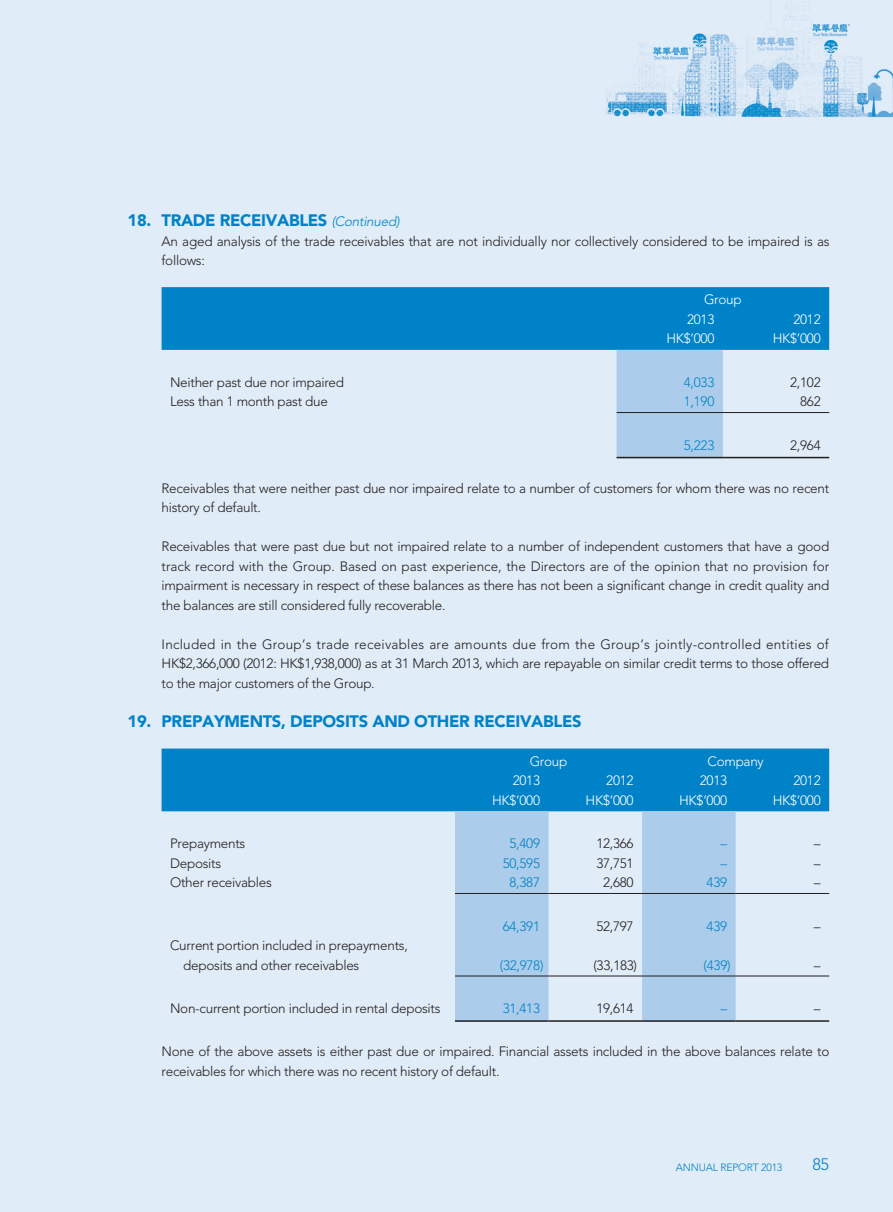
<style>
.page{position:relative;width:893px;height:1212px;background:#e0ecf7}
.page>*{position:absolute;margin:0;border:0;box-sizing:border-box;transform-origin:0 0}
.t1{font:900 16.5px "Avenir LT Std";letter-spacing:-.02em;color:#0082c8}
.t2{font:300 16.5px "Avenir LT Std";color:#0082c8}
.t3{font:300 13.5px/19.5px "Avenir LT Std";letter-spacing:-.02em;color:#231f20}
.t4{font:300 13.5px/19.5px "Avenir LT Std";letter-spacing:-.02em;color:#fff}
.t5{font:300 13.5px "Avenir LT Std";letter-spacing:-.02em;color:#0082c8}
.t6{font:300 10.5px "Avenir LT Std";letter-spacing:-.02em;color:#0082c8}
.s1{font-weight:300;font-style:italic;font-size:13.5px}
</style>
<div class="page">
<svg style="left:162px;top:287px;width:667px;height:171px;background:#88c1e4"></svg>
<hr style="left:617px;top:412px;width:106px;height:1px;background:#231f20">
<hr style="left:723px;top:412px;width:106px;height:1px;background:#231f20">
<hr style="left:617px;top:457px;width:106px;height:1px;background:#231f20">
<hr style="left:723px;top:457px;width:106px;height:1px;background:#231f20">
<div style="left:162px;top:748px;width:667px;height:63px;background:#0082c8"></div>
<svg style="left:455px;top:811px;width:281px;height:209px;background:#bcd6ed"></svg>
<hr style="left:455px;top:893px;width:94px;height:1px;background:#231f20">
<hr style="left:549px;top:893px;width:93px;height:1px;background:#231f20">
<hr style="left:642px;top:893px;width:94px;height:1px;background:#231f20">
<hr style="left:736px;top:893px;width:93px;height:1px;background:#231f20">
<hr style="left:455px;top:975px;width:94px;height:1px;background:#231f20">
<hr style="left:549px;top:975px;width:93px;height:1px;background:#231f20">
<hr style="left:642px;top:975px;width:94px;height:1px;background:#231f20">
<hr style="left:736px;top:975px;width:93px;height:1px;background:#231f20">
<hr style="left:455px;top:1020px;width:94px;height:2px;background:#231f20">
<hr style="left:549px;top:1020px;width:93px;height:2px;background:#231f20">
<hr style="left:642px;top:1020px;width:94px;height:2px;background:#231f20">
<hr style="left:736px;top:1020px;width:93px;height:2px;background:#231f20">
<p class="t1" style="left:128px;top:211px;width:273px">18. TRADE RECEIVABLES <span class="s1">(Continued)</span></p>
<p class="t3" style="left:162px;top:231px;width:669px">An aged analysis of the trade receivables that are not individually nor collectively considered to be impaired is as follows:</p>
<p class="t4" style="left:687px;top:290px;width:56px;text-indent:17px">Group<br>2013</p>
<p class="t4" style="left:793px;top:309px;width:29px">2012</p>
<p class="t4" style="left:666px;top:329px;width:49px">HK$’000</p>
<p class="t4" style="left:773px;top:329px;width:49px">HK$’000</p>
<p class="t3" style="left:170px;top:372px;width:176px">Neither past due nor impaired</p>
<p class="t5" style="left:684px;top:374px;width:32px">4,033</p>
<p class="t3" style="left:790px;top:372px;width:32px">2,102</p>
<p class="t3" style="left:170px;top:392px;width:159px">Less than 1 month past due</p>
<p class="t5" style="left:684px;top:393px;width:32px">1,190</p>
<p class="t3" style="left:800px;top:392px;width:22px">862</p>
<p class="t5" style="left:684px;top:437px;width:32px">5,223</p>
<p class="t3" style="left:790px;top:435px;width:32px">2,964</p>
<p class="t3" style="left:162px;top:478px;width:669px">Receivables that were neither past due nor impaired relate to a number of customers for whom there was no recent history of default.</p>
<p class="t3" style="left:162px;top:537px;width:669px;text-align:justify">Receivables that were past due but not impaired relate to a number of independent customers that have a good track record with the Group. Based on past experience, the Directors are of the opinion that no provision for impairment is necessary in respect of these balances as there has not been a significant change in credit quality and the balances are still considered fully recoverable.</p>
<p class="t3" style="left:162px;top:634px;width:669px;text-align:justify">Included in the Group’s trade receivables are amounts due from the Group’s jointly-controlled entities of HK$2,366,000 (2012: HK$1,938,000) as at 31 March 2013, which are repayable on similar credit terms to those offered to the major customers of the Group.</p>
<p class="t1" style="left:128px;top:711px;width:456px">19. PREPAYMENTS, DEPOSITS AND OTHER RECEIVABLES</p>
<p class="t4" style="left:530px;top:751px;width:39px">Group</p>
<p class="t4" style="left:707px;top:751px;width:58px">Company</p>
<p class="t4" style="left:513px;top:771px;width:29px">2013</p>
<p class="t4" style="left:606px;top:771px;width:29px">2012</p>
<p class="t4" style="left:700px;top:771px;width:29px">2013</p>
<p class="t4" style="left:793px;top:771px;width:29px">2012</p>
<p class="t4" style="left:492px;top:790px;width:49px">HK$’000</p>
<p class="t4" style="left:586px;top:790px;width:49px">HK$’000</p>
<p class="t4" style="left:679px;top:790px;width:49px">HK$’000</p>
<p class="t4" style="left:773px;top:790px;width:49px">HK$’000</p>
<p class="t3" style="left:170px;top:834px;width:77px">Prepayments</p>
<p class="t5" style="left:509px;top:835px;width:32px">5,409</p>
<p class="t3" style="left:596px;top:834px;width:39px">12,366</p>
<p class="t5" style="left:720px;top:835px;width:8px">–</p>
<p class="t3" style="left:814px;top:834px;width:8px">–</p>
<p class="t3" style="left:170px;top:853px;width:53px">Deposits</p>
<p class="t5" style="left:503px;top:855px;width:39px">50,595</p>
<p class="t3" style="left:596px;top:853px;width:39px">37,751</p>
<p class="t5" style="left:720px;top:855px;width:8px">–</p>
<p class="t3" style="left:814px;top:853px;width:8px">–</p>
<p class="t3" style="left:170px;top:873px;width:103px">Other receivables</p>
<p class="t5" style="left:509px;top:874px;width:32px">8,387</p>
<p class="t3" style="left:603px;top:873px;width:32px">2,680</p>
<p class="t5" style="left:707px;top:874px;width:22px">439</p>
<p class="t3" style="left:814px;top:873px;width:8px">–</p>
<p class="t5" style="left:503px;top:918px;width:39px">64,391</p>
<p class="t3" style="left:596px;top:916px;width:39px">52,797</p>
<p class="t5" style="left:707px;top:918px;width:22px">439</p>
<p class="t3" style="left:814px;top:916px;width:8px">–</p>
<p class="t3" style="left:183px;top:936px;width:226px;text-indent:-13px">Current portion included in prepayments, deposits and other receivables</p>
<p class="t5" style="left:500px;top:957px;width:45px">(32,978)</p>
<p class="t3" style="left:593px;top:955px;width:45px">(33,183)</p>
<p class="t5" style="left:704px;top:957px;width:28px">(439)</p>
<p class="t3" style="left:814px;top:955px;width:8px">–</p>
<p class="t3" style="left:170px;top:999px;width:272px">Non-current portion included in rental deposits</p>
<p class="t5" style="left:503px;top:1000px;width:39px">31,413</p>
<p class="t3" style="left:596px;top:999px;width:39px">19,614</p>
<p class="t5" style="left:720px;top:1000px;width:8px">–</p>
<p class="t3" style="left:814px;top:999px;width:8px">–</p>
<p class="t3" style="left:162px;top:1042px;width:669px">None of the above assets is either past due or impaired. Financial assets included in the above balances relate to receivables for which there was no recent history of default.</p>
<p class="t6" style="left:676px;top:1161px;width:108px">ANNUAL REPORT 2013</p>
<p class="t2" style="left:812px;top:1155px;width:18px">85</p>
</div>
